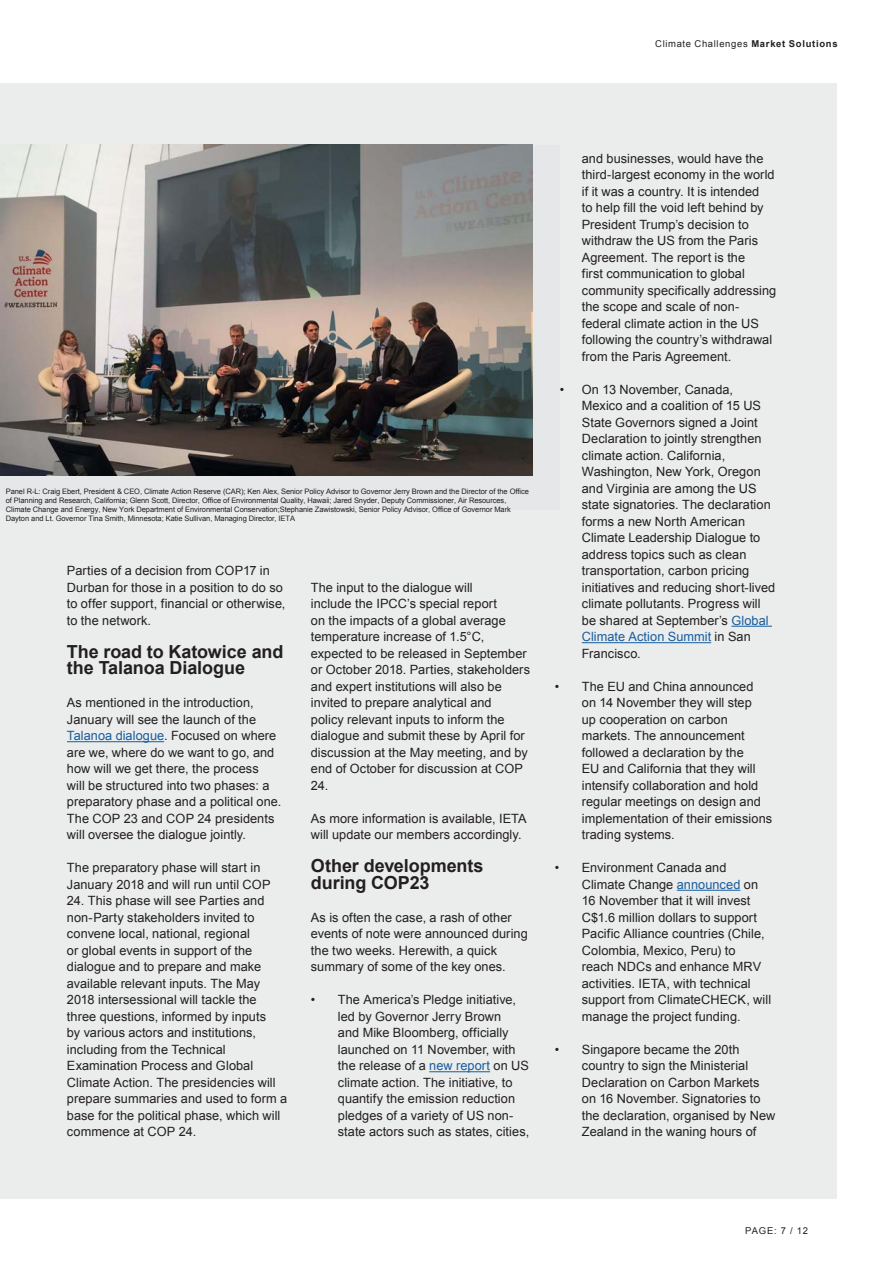
<style>
.page{position:relative;width:893px;height:1263px;background:#fff}
.page>*{position:absolute;margin:0;border:0;box-sizing:border-box;transform-origin:0 0}
.Copy_Text_8pt{font:700 18px/16.5px "Arial";letter-spacing:-.005em;color:#231f20}
.Copy_Text_8pt-2{font:12.75px/16.5px "Arial";letter-spacing:.005em;color:#231f20}
.t1{font:9.45px "Arial";letter-spacing:.07em;color:#231f20}
.t2{font:7.5px/9px "Arial";letter-spacing:-.01em;color:#221e1f}
.s1{font-weight:700}
.s2{color:#175d9e}
</style>
<div class="page">
<div style="left:0;top:0;width:893px;height:1199px;background:#ebecec"></div>
<div style="left:838px;top:0;width:55px;height:1263px;background:#fff"></div>
<div style="left:0;top:0;width:893px;height:83px;background:#fff"></div>
<div style="left:0;top:145px;width:560px;height:364px;background:#e6e7e9"></div>
<img style="left:0;top:145px;width:532px;height:330px">
<hr style="left:67px;top:741px;width:97px;height:1px;background:#175d9e">
<hr style="left:429px;top:1071px;width:61px;height:1px;background:#175d9e">
<hr style="left:731px;top:626px;width:41px;height:1px;background:#175d9e">
<hr style="left:582px;top:642px;width:129px;height:1px;background:#175d9e">
<hr style="left:677px;top:890px;width:63px;height:1px;background:#175d9e">
<p class="t1" style="left:655px;top:37px;width:184px">Climate Challenges <span class="s1">Market Solutions</span></p>
<p class="t2" style="left:6px;top:487px;width:525px">Panel R-L: Craig Ebert, President &amp; CEO, Climate Action Reserve (CAR); Ken Alex, Senior Policy Advisor to Governor Jerry Brown and the Director of the Office of Planning and Research, California; Glenn Scott, Director, Office of Environmental Quality, Hawaii; Jared Snyder, Deputy Commissioner, Air Resources, Climate Change and Energy, New York Department of Environmental Conservation;Stephanie Zawistowski, Senior Policy Advisor, Office of Governor Mark Dayton and Lt. Governor Tina Smith, Minnesota; Katie Sullivan, Managing Director, IETA</p>
<p class="Copy_Text_8pt-2" style="left:67px;top:563px;width:220px">Parties of a decision from COP17 in<br>Durban for those in a position to do so to offer support, financial or otherwise, to the network.</p>
<p class="Copy_Text_8pt" style="left:67px;top:644px;width:218px">The road to Katowice and the Talanoa Dialogue</p>
<p class="Copy_Text_8pt-2" style="left:67px;top:695px;width:216px">As mentioned in the introduction, January will see the launch of the <span class="s2">Talanoa dialogue</span>. Focused on where are we, where do we want to go, and how will we get there, the process<br>will be structured into two phases: a preparatory phase and a political one.<br>The COP 23 and COP 24 presidents will oversee the dialogue jointly.</p>
<p class="Copy_Text_8pt-2" style="left:67px;top:860px;width:205px">The preparatory phase will start in<br>January 2018 and will run until COP</p>
<p class="Copy_Text_8pt-2" style="left:67px;top:893px;width:222px">24. This phase will see Parties and non-Party stakeholders invited to convene local, national, regional<br>or global events in support of the dialogue and to prepare and make available relevant inputs. The May 2018 intersessional will tackle the three questions, informed by inputs<br>by various actors and institutions, including from the Technical Examination Process and Global Climate Action. The presidencies will prepare summaries and used to form a base for the political phase, which will commence at COP 24.</p>
<p class="Copy_Text_8pt-2" style="left:311px;top:579px;width:221px">The input to the dialogue will<br>include the IPCC’s special report<br>on the impacts of a global average temperature increase of 1.5°C, expected to be released in September or October 2018. Parties, stakeholders and expert institutions will also be invited to prepare analytical and<br>policy relevant inputs to inform the dialogue and submit these by April for discussion at the May meeting, and by end of October for discussion at COP<br>24.</p>
<p class="Copy_Text_8pt-2" style="left:311px;top:810px;width:217px">As more information is available, IETA will update our members accordingly.</p>
<p class="Copy_Text_8pt" style="left:311px;top:858px;width:174px">Other developments during COP23</p>
<p class="Copy_Text_8pt-2" style="left:311px;top:909px;width:218px">As is often the case, a rash of other events of note were announced during the two weeks. Herewith, a quick summary of some of the key ones.</p>
<p class="Copy_Text_8pt-2" style="left:338px;top:992px;width:193px;text-indent:-27px">• The America’s Pledge initiative, led by Governor Jerry Brown<br>and Mike Bloomberg, officially launched on 11 November, with the release of a <span class="s2">new report</span> on US climate action. The initiative, to quantify the emission reduction pledges of a variety of US non&shy;state actors such as states, cities,</p>
<p class="Copy_Text_8pt-2" style="left:582px;top:150px;width:196px">and businesses, would have the third-largest economy in the world if it was a country. It is intended<br>to help fill the void left behind by<br>President Trump’s decision to withdraw the US from the Paris<br>Agreement. The report is the<br>first communication to global community specifically addressing the scope and scale of non&shy;federal climate action in the US following the country’s withdrawal from the Paris Agreement.</p>
<p class="Copy_Text_8pt-2" style="left:582px;top:381px;width:195px;text-indent:-22px">• On 13 November, Canada,<br>Mexico and a coalition of 15 US<br>State Governors signed a Joint<br>Declaration to jointly strengthen climate action. California,<br>Washington, New York, Oregon and Virginia are among the US state signatories. The declaration forms a new North American<br>Climate Leadership Dialogue to address topics such as clean transportation, carbon pricing initiatives and reducing short-lived climate pollutants. Progress will be shared at September’s <span class="s2">Global<br>Climate Action Summit</span> in San<br>Francisco.</p>
<p class="Copy_Text_8pt-2" style="left:582px;top:678px;width:192px;text-indent:-27px">• The EU and China announced<br>on 14 November they will step<br>up cooperation on carbon markets. The announcement followed a declaration by the<br>EU and California that they will intensify collaboration and hold regular meetings on design and implementation of their emissions trading systems.</p>
<p class="Copy_Text_8pt-2" style="left:582px;top:860px;width:191px;text-indent:-27px">• Environment Canada and<br>Climate Change <span class="s2">announced</span> on<br>16 November that it will invest<br>C$1.6 million dollars to support<br>Pacific Alliance countries (Chile,<br>Colombia, Mexico, Peru) to<br>reach NDCs and enhance MRV activities. IETA, with technical support from ClimateCHECK, will manage the project funding.</p>
<p class="Copy_Text_8pt-2" style="left:582px;top:1041px;width:195px;text-indent:-27px">• Singapore became the 20th country to sign the Ministerial<br>Declaration on Carbon Markets on 16 November. Signatories to the declaration, organised by New<br>Zealand in the waning hours of</p>
<p class="t1" style="left:745px;top:1225px;width:64px">PAGE: 7 / 12</p>
</div>
